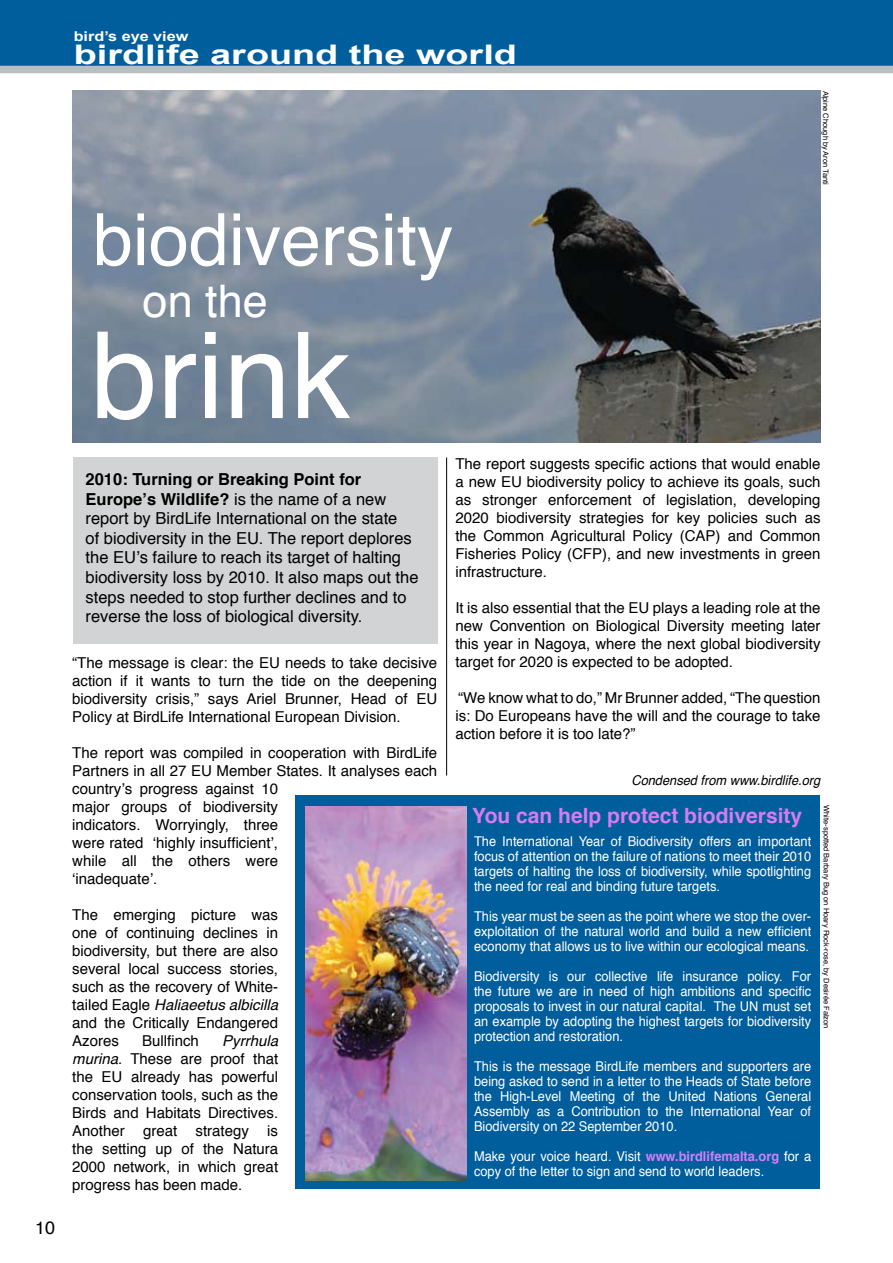
<style>
.page{position:relative;width:893px;height:1263px;background:#fff}
.page>*{position:absolute;margin:0;border:0;box-sizing:border-box;transform-origin:0 0}
.t1{font:120px "Helvetica";color:#fff}
.t2{font:72px "Helvetica";color:#fff}
.t3{font:45px "Helvetica";color:#fff}
.t4{font:700 27px "Arial";color:#fff;scale:1.4 1}
.t5{font:700 21px "Helvetica";color:#d87bed}
.t6{font:18px "Helvetica";color:#000}
.t7{font:16.5px/19.5px "Helvetica";color:#000}
.t8{font:15px/18px "Helvetica";color:#000;text-align:justify}
.t9{font:13.5px/15px "Helvetica";color:#fff;text-align:justify;scale:.95 1}
.t10{font:italic 13.5px "Helvetica";color:#000;scale:.95 1}
.t11{font:700 13.5px "Arial";color:#fff;scale:1.2 1}
.t12{font:7.5px "Helvetica";color:#000}
.s1{font-weight:700}
.s2{font-style:italic}
.s3{font-weight:700;color:#d180f8}
</style>
<div class="page">
<div style="left:73px;top:457px;width:364px;height:187px;background:#d1d3d4"></div>
<img style="left:73px;top:90px;width:748px;height:353px">
<div style="left:295px;top:795px;width:525px;height:394px;background:#005e9d"></div>
<div style="left:0;top:0;width:893px;height:67px;background:#005e9d"></div>
<div style="left:0;top:66px;width:893px;height:7px;background:#bcbdc0"></div>
<hr style="left:446px;top:457px;width:1px;height:318px;background:#000">
<img style="left:305px;top:806px;width:162px;height:374px">
<p class="t6" style="left:35px;top:1214px;width:22px">10</p>
<p class="t11" style="left:74px;top:28px;width:97px">bird’s eye view</p>
<h3 class="t4" style="left:74px;top:37px;width:318px">birdlife around the world</h3>
<h2 class="t2" style="left:93px;top:184px;width:362px">biodiversity</h2>
<h3 class="t3" style="left:143px;top:267px;width:127px">on the</h3>
<h1 class="t1" style="left:91px;top:283px;width:262px">brink</h1>
<p class="t12" style="left:832px;top:91px;width:96px;rotate:90deg">Alpine Chough by Aron Tanti</p>
<p class="t7" style="left:86px;top:470px;width:334px"><span class="s1">2010: Turning or Breaking Point for Europe’s Wildlife?</span> is the name of a new report by BirdLife International on the state<br>of biodiversity in the EU. The report deplores the EU’s failure to reach its target of halting biodiversity loss by 2010. It also maps out the steps needed to stop further declines and to reverse the loss of biological diversity.</p>
<p class="t8" style="left:72px;top:654px;width:366px">“The message is clear: the EU needs to take decisive action if it wants to turn the tide on the deepening biodiversity crisis,” says Ariel Brunner, Head of EU Policy at BirdLife International European Division.</p>
<p class="t8" style="left:72px;top:744px;width:366px;text-align:left">The report was compiled in cooperation with BirdLife Partners in all 27 EU Member States. It analyses each country’s progress against 10<br>major groups of biodiversity<br>indicators. Worryingly, three<br>were rated ‘highly insufficient’,<br>while all the others were<br>‘inadequate’.</p>
<p class="t8" style="left:72px;top:906px;width:207px">The emerging picture was one of continuing declines in biodiversity, but there are also several local success stories, such as the recovery of White&shy;tailed Eagle <span class="s2">Haliaeetus albicilla </span>and the Critically Endangered Azores</p>
<p class="t8" style="left:142px;top:1032px;width:58px">Bullfinch</p>
<p class="t8" style="left:72px;top:1032px;width:207px;text-indent:150px"><span class="s2">Pyrrhula murina</span>. These are proof that the EU already has powerful conservation tools, such as the Birds and Habitats Directives.<br>Another great strategy is the setting up of the Natura 2000 network, in which great progress has been made.</p>
<p class="t8" style="left:455px;top:455px;width:367px">The report suggests specific actions that would enable a new EU biodiversity policy to achieve its goals, such as stronger enforcement of legislation, developing 2020 biodiversity strategies for key policies such as the Common Agricultural Policy (CAP) and Common Fisheries Policy (CFP), and new investments in green infrastructure.</p>
<p class="t8" style="left:455px;top:599px;width:367px">It is also essential that the EU plays a leading role at the new Convention on Biological Diversity meeting later this year in Nagoya, where the next global biodiversity target for 2020 is expected to be adopted.</p>
<p class="t8" style="left:455px;top:689px;width:367px">“We know what to do,” Mr Brunner added, “The question is: Do Europeans have the will and the courage to take action before it is too late?”</p>
<p class="t10" style="left:631px;top:770px;width:201px">Condensed from www.birdlife.org</p>
<h3 class="t5" style="left:472px;top:798px;width:331px">You can help protect biodiversity</h3>
<p class="t9" style="left:474px;top:834px;width:356px">The International Year of Biodiversity offers an important focus of attention on the failure of nations to meet their 2010 targets of halting the loss of biodiversity, while spotlighting the need for real and binding future targets.</p>
<p class="t9" style="left:474px;top:909px;width:356px">This year must be seen as the point where we stop the over&shy;exploitation of the natural world and build a new efficient economy that allows us to live within our ecological means.</p>
<p class="t9" style="left:474px;top:969px;width:356px">Biodiversity is our collective life insurance policy. For the future we are in need of high ambitions and specific proposals to invest in our natural capital. The UN must set an example by adopting the highest targets for biodiversity protection and restoration.</p>
<p class="t9" style="left:474px;top:1059px;width:356px">This is the message BirdLife members and supporters are being asked to send in a letter to the Heads of State before the High-Level Meeting of the United Nations General Assembly as a Contribution to the International Year of Biodiversity on 22 September 2010.</p>
<p class="t9" style="left:474px;top:1149px;width:356px">Make your voice heard. Visit <span class="s3">www.birdlifemalta.org</span> for a copy of the letter to sign and send to world leaders.</p>
<p class="t12" style="left:832px;top:805px;width:225px;rotate:90deg">White-spotted Barbary Bug on Hoary Rock-rose, by Desirée Falzon</p>
</div>
